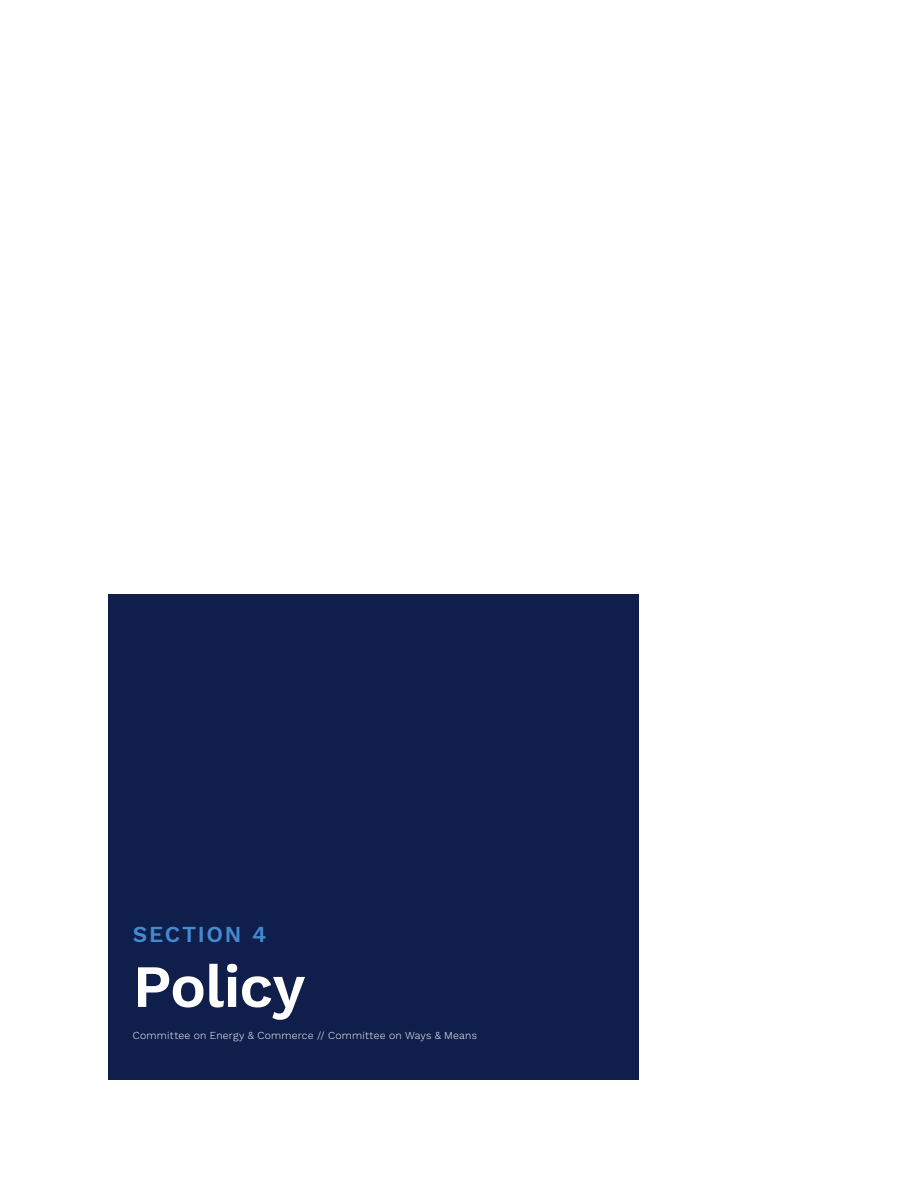
<style>
.page{position:relative;width:918px;height:1188px;background:#fff}
.page>*{position:absolute;margin:0;border:0;box-sizing:border-box;transform-origin:0 0}
.Section_Header{font:600 60px "Work Sans";letter-spacing:-.02em;color:#fff}
.Section_Header-2{font:600 22.5px "Work Sans";letter-spacing:.075em;color:#448ad1}
.Section_Header-3{font:300 10.5px "Work Sans";letter-spacing:.02em;color:#fff}
</style>
<div class="page">
<div style="left:108px;top:594px;width:530px;height:486px;background:#101e4b"></div>
<p class="Section_Header-2" style="left:133px;top:921px;width:135px">SECTION 4</p>
<p class="Section_Header" style="left:133px;top:951px;width:174px">Policy</p>
<p class="Section_Header-3" style="left:133px;top:1029px;width:346px">Committee on Energy &amp; Commerce // Committee on Ways &amp; Means</p>
</div>
